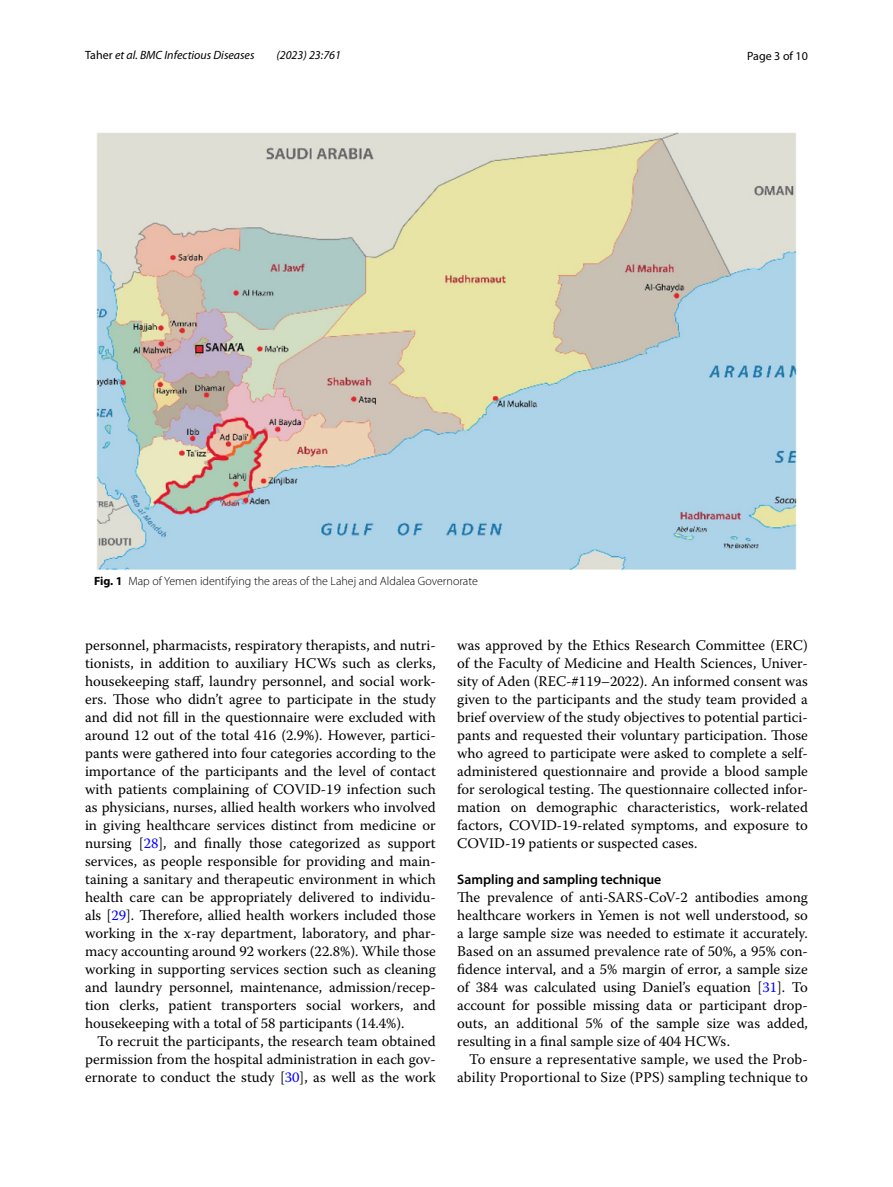
<style>
.page{position:relative;width:893px;height:1187px;background:#fff}
.page>*{position:absolute;margin:0;border:0;box-sizing:border-box;transform-origin:0 0}
.t1{font:14.7px/18px "Warnock Pro";color:#000;text-align:justify}
.t2{font:600 13.8px "Myriad Pro";color:#000}
.t3{font:300 12px "Myriad Pro";color:#000}
.t4{font:italic 12px "Myriad Pro";color:#000}
.t5{font:12px "Myriad Pro";color:#000}
.s1{font-style:normal}
.s2{font-weight:700}
.s3{color:#00f}
</style>
<div class="page">
<img style="left:96px;top:133px;width:701px;height:437px">
<p class="t4" style="left:85px;top:48px;width:171px"><span class="s1">Taher</span> et al. BMC Infectious Diseases</p>
<p class="t4" style="left:276px;top:48px;width:66px">(2023) 23:761</p>
<p class="t5" style="left:747px;top:48px;width:62px">Page 3 of 10</p>
<p class="t3" style="left:94px;top:574px;width:385px"><span class="s2">Fig. 1</span> Map of Yemen identifying the areas of the Lahej and Aldalea Governorate</p>
<p class="t1" style="left:85px;top:636px;width:352px">personnel, pharmacists, respiratory therapists, and nutri&shy;tionists, in addition to auxiliary HCWs such as clerks, housekeeping staff, laundry personnel, and social work&shy;ers. Those who didn’t agree to participate in the study and did not fill in the questionnaire were excluded with around 12 out of the total 416 (2.9%). However, partici&shy;pants were gathered into four categories according to the importance of the participants and the level of contact with patients complaining of COVID-19 infection such as physicians, nurses, allied health workers who involved in giving healthcare services distinct from medicine or nursing [<span class="s3">28</span>], and finally those categorized as support services, as people responsible for providing and main&shy;taining a sanitary and therapeutic environment in which health care can be appropriately delivered to individu&shy;als [<span class="s3">29</span>]. Therefore, allied health workers included those working in the x-ray department, laboratory, and phar&shy;macy accounting around 92 workers (22.8%). While those working in supporting services section such as cleaning and laundry personnel, maintenance, admission/recep&shy;tion clerks, patient transporters social workers, and housekeeping with a total of 58 participants (14.4%).</p>
<p class="t1" style="left:85px;top:1032px;width:352px;text-indent:12px">To recruit the participants, the research team obtained permission from the hospital administration in each gov&shy;ernorate to conduct the study [<span class="s3">30</span>], as well as the work</p>
<p class="t1" style="left:457px;top:636px;width:352px">was approved by the Ethics Research Committee (ERC) of the Faculty of Medicine and Health Sciences, Univer&shy;sity of Aden (REC-#119–2022). An informed consent was given to the participants and the study team provided a brief overview of the study objectives to potential partici&shy;pants and requested their voluntary participation. Those who agreed to participate were asked to complete a self&shy;administered questionnaire and provide a blood sample for serological testing. The questionnaire collected infor&shy;mation on demographic characteristics, work-related factors, COVID-19-related symptoms, and exposure to COVID-19 patients or suspected cases.</p>
<p class="t2" style="left:457px;top:870px;width:206px">Sampling and sampling technique</p>
<p class="t1" style="left:457px;top:888px;width:352px">The prevalence of anti-SARS-CoV-2 antibodies among healthcare workers in Yemen is not well understood, so a large sample size was needed to estimate it accurately.<br>Based on an assumed prevalence rate of 50%, a 95% con&shy;fidence interval, and a 5% margin of error, a sample size of 384 was calculated using Daniel’s equation [<span class="s3">31</span>]. To account for possible missing data or participant drop&shy;outs, an additional 5% of the sample size was added, resulting in a final sample size of 404 HCWs.</p>
<p class="t1" style="left:457px;top:1050px;width:352px;text-align:right">To ensure a representative sample, we used the Prob&shy;ability Proportional to Size (PPS) sampling technique to</p>
</div>
